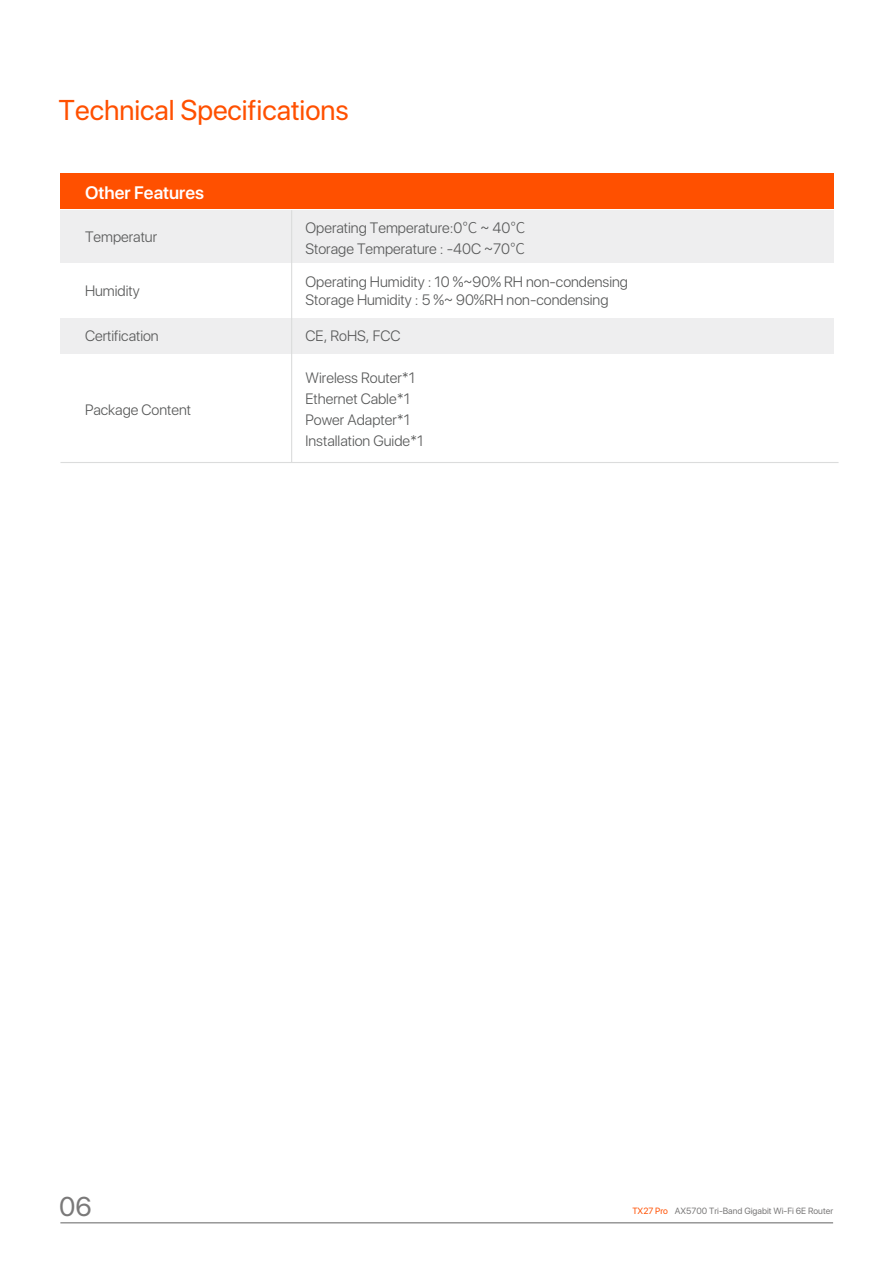
<style>
.page{position:relative;width:893px;height:1263px;background:#fff}
.page>*{position:absolute;margin:0;border:0;box-sizing:border-box;transform-origin:0 0}
.t1{font:28.5px "SF Pro Display";color:#ff5000}
.t2{font:27px "SF Pro Display";color:#7a7979}
.t3{font:600 18px "SF Pro Display";color:#fff}
.t4{font:300 15px/21px "SF Pro Display";color:#585959}
.t5{font:9px "SF Pro Display";color:#7a7979}
.s1{font-family:"Source Han Sans CN"}
.s2{color:#ff5000}
</style>
<div class="page">
<hr style="left:60px;top:1222px;width:773px;height:1px;background:#636363">
<div style="left:60px;top:174px;width:774px;height:36px;background:#ff5000"></div>
<div style="left:60px;top:318px;width:774px;height:36px;background:#eeeeef"></div>
<div style="left:60px;top:209px;width:774px;height:37px;background:#fff"></div>
<div style="left:60px;top:210px;width:774px;height:55px;background:#eeeeef"></div>
<div style="left:60px;top:263px;width:774px;height:55px;background:#fff"></div>
<hr style="left:291px;top:210px;width:1px;height:252px;background:#dbdcdc">
<hr style="left:60px;top:462px;width:778px;height:1px;background:#dbdcdc">
<h1 class="t1" style="left:59px;top:87px;width:292px">Technical Specifications</h1>
<p class="t3" style="left:85px;top:179px;width:121px">Other Features</p>
<p class="t4" style="left:85px;top:227px;width:74px">Temperatur</p>
<p class="t4" style="left:306px;top:218px;width:221px">Operating Temperature:0<span class="s1">℃</span> ~ 40<span class="s1">℃<br></span>Storage Temperature : -40C ~70<span class="s1">℃</span></p>
<p class="t4" style="left:85px;top:281px;width:56px">Humidity</p>
<p class="t4" style="left:306px;top:273px;width:324px;line-height:18px">Operating Humidity : 10 %~90% RH non-condensing<br>Storage Humidity : 5 %~ 90%RH non-condensing</p>
<p class="t4" style="left:85px;top:325px;width:75px">Certification</p>
<p class="t4" style="left:85px;top:399px;width:108px">Package Content</p>
<p class="t4" style="left:306px;top:325px;width:96px">CE, RoHS, FCC</p>
<p class="t4" style="left:306px;top:368px;width:120px">Wireless Router*1<br>Ethernet Cable*1<br>Power Adapter*1<br>Installation Guide*1</p>
<h2 class="t2" style="left:59px;top:1185px;width:34px">06</h2>
<p class="t5" style="left:632px;top:1204px;width:202px"><span class="s2">TX27 Pro</span> AX5700 Tri-Band Gigabit Wi-Fi 6E Router</p>
</div>
